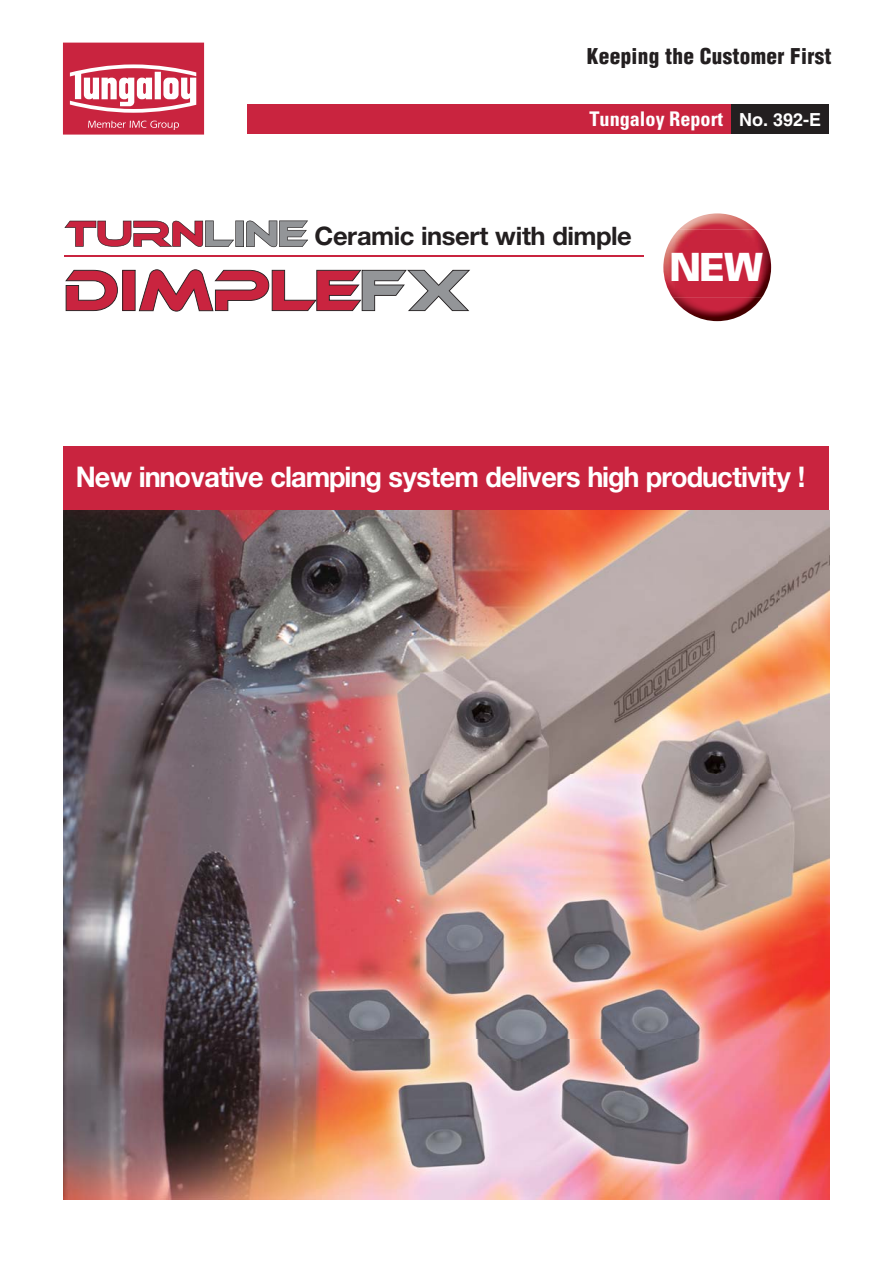
<style>
.page{position:relative;width:893px;height:1263px;background:#fff}
.page>*{position:absolute;margin:0;border:0;box-sizing:border-box;transform-origin:0 0}
.t1{font:55.95px "Ethnocentric";color:#c9243f}
.t2{font:900 39px "Univers";color:#fff}
.t3{font:700 28.5px "Helvetica Neue";letter-spacing:-.035em;color:#fff;scale:.95 1}
.t4{font:700 25.5px "Helvetica Neue";letter-spacing:-.015em;color:#231f20}
.t5{font:900 condensed 21.3px "Helvetica";letter-spacing:.01em;color:#231f20}
.t6{font:700 condensed 20.25px "Univers";color:#fff}
.s1{font-family:"Helvetica";font-stretch:normal;font-size:18px}
.s2{color:#939598}
</style>
<div class="page">
<div style="left:247px;top:104px;width:484px;height:30px;background:#c9243f"></div>
<hr style="left:64px;top:255px;width:579px;height:2px;background:#c9243f">
<div style="left:64px;top:447px;width:765px;height:63px;background:#c9243f"></div>
<img style="left:64px;top:510px;width:765px;height:689px">
<div style="left:731px;top:104px;width:98px;height:30px;background:#231f20"></div>
<svg style="left:63px;top:43px;width:141px;height:92px"></svg>
<img style="left:678px;top:213px;width:78px;height:17px">
<img style="left:673px;top:298px;width:88px;height:23px">
<img style="left:663px;top:230px;width:108px;height:68px">
<svg style="left:64px;top:221px;width:244px;height:26px"></svg>
<svg style="left:65px;top:269px;width:405px;height:43px"></svg>
<p class="t5" style="left:587px;top:48px;width:246px">Keeping the Customer First</p>
<p class="t6" style="left:589px;top:112px;width:233px">Tungaloy Report <span class="s1">No. 392-E</span></p>
<p class="t4" style="left:314px;top:226px;width:319px">Ceramic insert with dimple</p>
<h1 class="t1" style="left:64px;top:262px;width:407px">DIMPLE<span class="s2">FX</span></h1>
<h2 class="t2" style="left:669px;top:253px;width:95px">NEW</h2>
<p class="t3" style="left:76px;top:467px;width:769px">New innovative clamping system delivers high productivity !</p>
</div>
